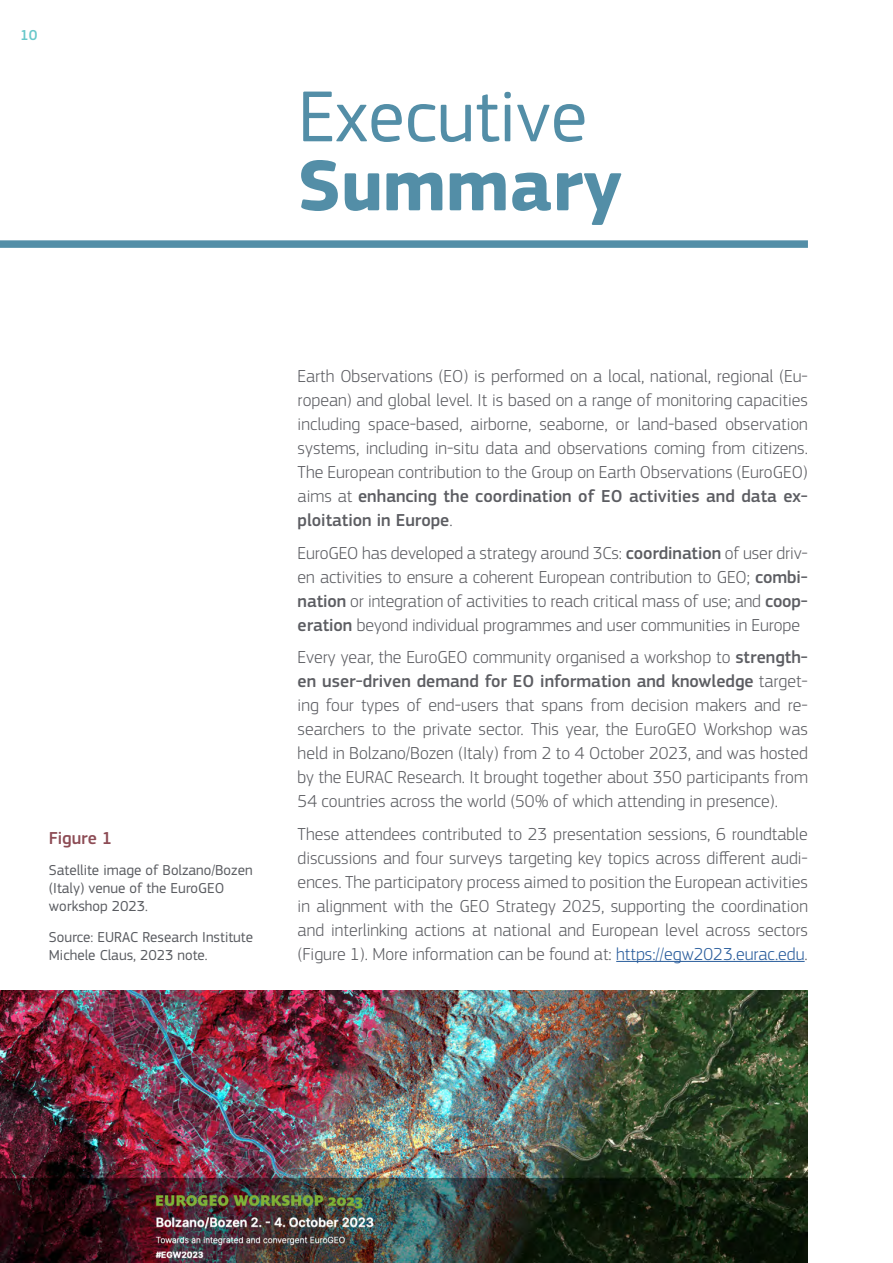
<style>
.page{position:relative;width:893px;height:1263px;background:#fff}
.page>*{position:absolute;margin:0;border:0;box-sizing:border-box;transform-origin:0 0}
.t1{font:75px "EC Square Sans Pro";color:#538ea7}
.t2{font:700 75px "EC Square Sans Pro";color:#538ea7}
.t3{font:300 18px/24px "EC Square Sans Pro";color:#5c5d62;text-align:justify}
.t4{font:500 18px "EC Square Sans Pro";color:#8d4c55}
.t5{font:15px/18px "EC Square Sans Pro";color:#5a5c61}
.t6{font:500 15px "EC Square Sans Pro";color:#68c8ca}
.s1{font-weight:500}
.s2{color:#275b9b}
</style>
<div class="page">
<hr style="left:616px;top:961px;width:189px;height:1px;background:#275b9b">
<div style="left:0;top:240px;width:808px;height:8px;background:#538ea7"></div>
<img style="left:0;top:991px;width:808px;height:272px">
<p class="t6" style="left:20px;top:26px;width:19px">10</p>
<h1 class="t1" style="left:298px;top:73px;width:291px">Executive</h1>
<h1 class="t2" style="left:298px;top:141px;width:326px">Summary</h1>
<p class="t4" style="left:49px;top:828px;width:65px">Figure 1</p>
<p class="t5" style="left:49px;top:861px;width:205px">Satellite image of Bolzano/Bozen (Italy) venue of the EuroGEO workshop 2023.</p>
<p class="t5" style="left:49px;top:928px;width:206px">Source: EURAC Research Institute<br>Michele Claus, 2023 note.</p>
<p class="t3" style="left:298px;top:364px;width:512px">Earth Observations (EO) is performed on a local, national, regional (Eu&shy;ropean) and global level. It is based on a range of monitoring capacities including space-based, airborne, seaborne, or land-based observation systems, including in-situ data and observations coming from citizens.<br>The European contribution to the Group on Earth Observations (EuroGEO) aims at <span class="s1">enhancing the coordination of EO activities and data ex&shy;ploitation in Europe</span>.</p>
<p class="t3" style="left:298px;top:540px;width:512px">EuroGEO has developed a strategy around 3Cs: <span class="s1">coordination</span> of user driv&shy;en activities to ensure a coherent European contribution to GEO; <span class="s1">combi&shy;nation</span> or integration of activities to reach critical mass of use; and <span class="s1">coop&shy;eration</span> beyond individual programmes and user communities in Europe</p>
<p class="t3" style="left:298px;top:645px;width:512px">Every year, the EuroGEO community organised a workshop to <span class="s1">strength&shy;en user-driven demand for EO information and knowledge</span> target&shy;ing four types of end-users that spans from decision makers and re&shy;searchers to the private sector. This year, the EuroGEO Workshop was held in Bolzano/Bozen (Italy) from 2 to 4 October 2023, and was hosted by the EURAC Research. It brought together about 350 participants from 54 countries across the world (50% of which attending in presence).</p>
<p class="t3" style="left:298px;top:821px;width:512px">These attendees contributed to 23 presentation sessions, 6 roundtable discussions and four surveys targeting key topics across different audi&shy;ences. The participatory process aimed to position the European activities in alignment with the GEO Strategy 2025, supporting the coordination and interlinking actions at national and European level across sectors (Figure 1). More information can be found at: <span class="s2">https://egw2023.eurac.edu</span>.</p>
</div>
